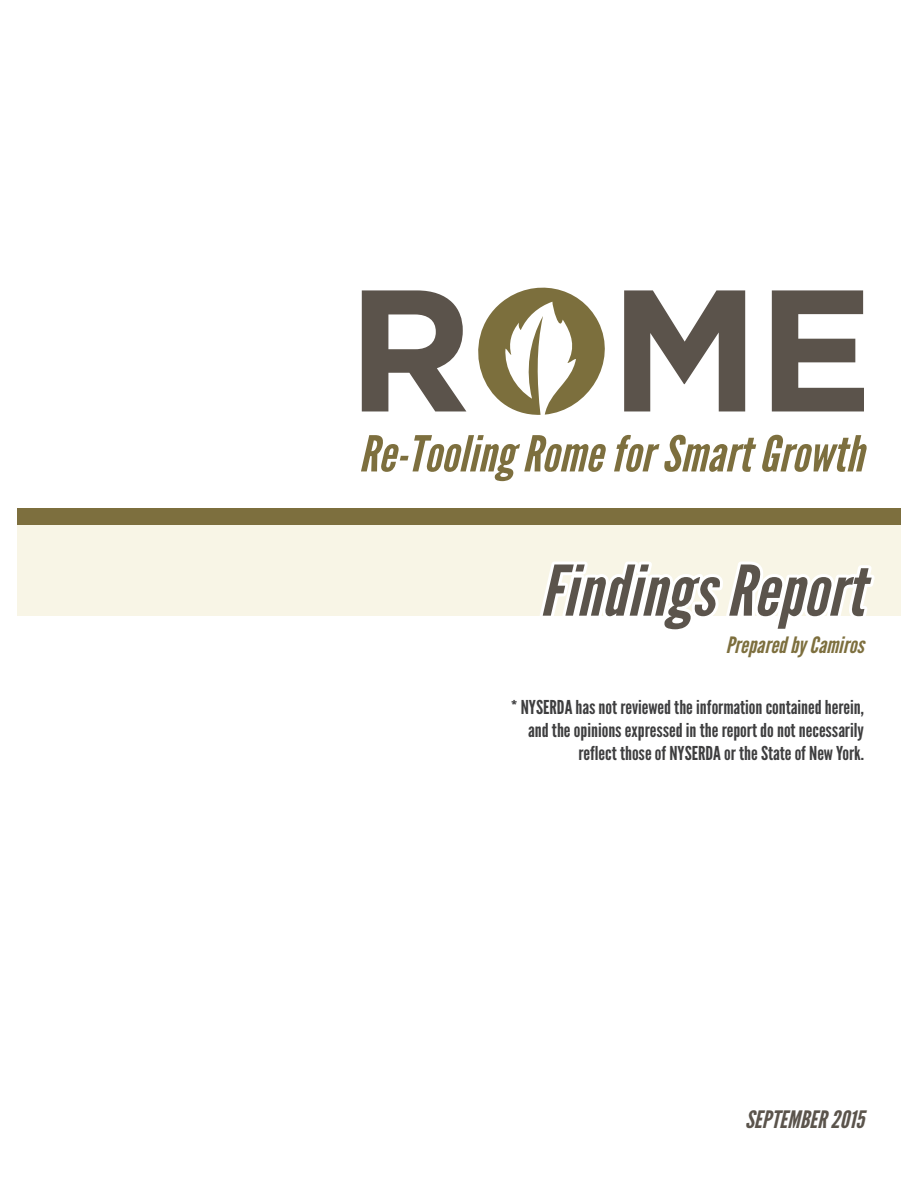
<style>
.page{position:relative;width:918px;height:1188px;background:#fff}
.page>*{position:absolute;margin:0;border:0;box-sizing:border-box;transform-origin:0 0}
.Section_Heading{font:italic 69.6px "League Gothic";color:#5b544c;scale:1.08 1}
.Section_Heading-2{font:italic 49.5px "League Gothic";color:#7d6f3e;scale:1.08 1}
.Section_Heading-3{font:italic 24px "League Gothic";color:#5b544c;scale:1.08 1}
.Section_Heading-4{font:italic 22.5px "League Gothic";color:#7d6f3e;scale:1.08 1}
.Section_Heading-5{font:19.2px/23px "League Gothic";color:#3e3e3f;text-align:right;scale:1.08 1}
</style>
<div class="page">
<svg style="left:772px;top:290px;width:92px;height:121px"></svg>
<svg style="left:362px;top:287px;width:383px;height:128px"></svg>
<div style="left:17px;top:508px;width:884px;height:17px;background:#7d6f3e"></div>
<div style="left:17px;top:525px;width:884px;height:91px;background:#f8f5e6"></div>
<svg style="left:540px;top:561px;width:335px;height:55px"></svg>
<p class="Section_Heading-2" style="left:359px;top:424px;width:469px">Re-Tooling Rome for Smart Growth</p>
<p class="Section_Heading" style="left:540px;top:549px;width:302px">Findings Report</p>
<p class="Section_Heading-4" style="left:726px;top:632px;width:130px">Prepared by Camiros</p>
<p class="Section_Heading-5" style="left:511px;top:696px;width:329px">* NYSERDA has not reviewed the information contained herein, and the opinions expressed in the report do not necessarily reflect those of NYSERDA or the State of New York.</p>
<p class="Section_Heading-3" style="left:745px;top:1105px;width:112px">SEPTEMBER 2015</p>
</div>
